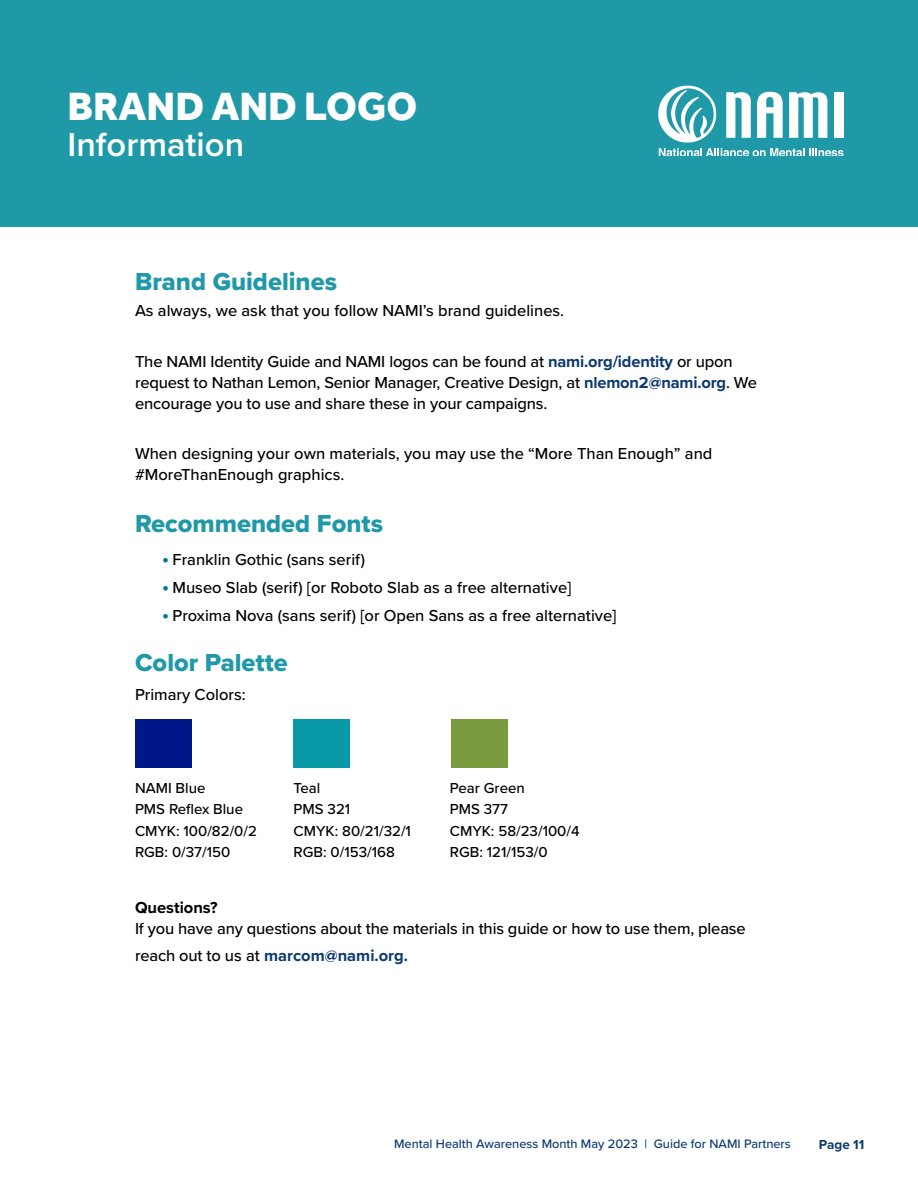
<style>
.page{position:relative;width:918px;height:1188px;background:#fff}
.page>*{position:absolute;margin:0;border:0;box-sizing:border-box;transform-origin:0 0}
.t1{font:800 40.5px/40.5px "Effra";color:#fff}
.t2{font:600 34.5px "Proxima Nova";color:#fff}
.t3{font:25.5px "Proxima Nova Extrabld";color:#1f99a8}
.t4{font:500 16.5px/21px "Proxima Nova";color:#000}
.t5{font:700 16.5px "Proxima Nova";color:#000}
.t6{font:500 15px/21.5px "Proxima Nova";color:#000}
.t7{font:700 13.5px "Proxima Nova";color:#0b3970}
.t8{font:500 12.75px "Proxima Nova";color:#0b3970}
.s1{font-weight:700;color:#0b3970}
.s2{font-weight:700;font-size:19.5px;color:#0075a9}
</style>
<div class="page">
<div style="left:0;top:0;width:918px;height:226px;background:#1f99a8"></div>
<div style="left:135px;top:720px;width:57px;height:48px;background:#001789"></div>
<div style="left:294px;top:720px;width:56px;height:48px;background:#0a99a7"></div>
<div style="left:452px;top:720px;width:56px;height:48px;background:#799a3d"></div>
<svg style="left:658px;top:86px;width:186px;height:70px"></svg>
<h1 class="t1" style="left:54px;top:79px;width:393px">MENTAL HEALTH<br>AWARENESS MONTH</h1>
<h1 class="t1" style="left:68px;top:86px;width:351px">BRAND AND LOGO</h1>
<h2 class="t2" style="left:68px;top:118px;width:178px">Information</h2>
<h3 class="t3" style="left:135px;top:263px;width:204px">Brand Guidelines</h3>
<p class="t4" style="left:135px;top:300px;width:431px">As always, we ask that you follow NAMI’s brand guidelines.</p>
<p class="t4" style="left:135px;top:350px;width:624px">The NAMI Identity Guide and NAMI logos can be found at <span class="s1">nami.org/identity</span> or upon request to Nathan Lemon, Senior Manager, Creative Design, at <span class="s1">nlemon2@nami.org</span>. We encourage you to use and share these in your campaigns.</p>
<p class="t4" style="left:135px;top:443px;width:579px">When designing your own materials, you may use the “More Than Enough” and #MoreThanEnough graphics.</p>
<h3 class="t3" style="left:135px;top:505px;width:250px">Recommended Fonts</h3>
<p class="t4" style="left:162px;top:548px;width:205px"><span class="s2">•</span> Franklin Gothic (sans serif)</p>
<p class="t4" style="left:162px;top:576px;width:411px"><span class="s2">•</span> Museo Slab (serif) [or Roboto Slab as a free alternative]</p>
<p class="t4" style="left:162px;top:604px;width:456px"><span class="s2">•</span> Proxima Nova (sans serif) [or Open Sans as a free alternative]</p>
<h3 class="t3" style="left:135px;top:644px;width:154px">Color Palette</h3>
<p class="t4" style="left:135px;top:684px;width:112px">Primary Colors:</p>
<p class="t6" style="left:135px;top:777px;width:123px">NAMI Blue<br>PMS Reflex Blue<br>CMYK: 100/82/0/2<br>RGB: 0/37/150</p>
<p class="t6" style="left:294px;top:777px;width:119px">Teal<br>PMS 321<br>CMYK: 80/21/32/1<br>RGB: 0/153/168</p>
<p class="t6" style="left:450px;top:777px;width:131px">Pear Green<br>PMS 377<br>CMYK: 58/23/100/4<br>RGB: 121/153/0</p>
<p class="t5" style="left:135px;top:895px;width:84px">Questions?</p>
<p class="t4" style="left:135px;top:914px;width:612px;line-height:27px">If you have any questions about the materials in this guide or how to use them, please reach out to us at <span class="s1">marcom@nami.org.</span></p>
<p class="t8" style="left:394px;top:1134px;width:398px">Mental Health Awareness Month May 2023 | Guide for NAMI Partners</p>
<p class="t7" style="left:819px;top:1134px;width:47px">Page 11</p>
</div>
